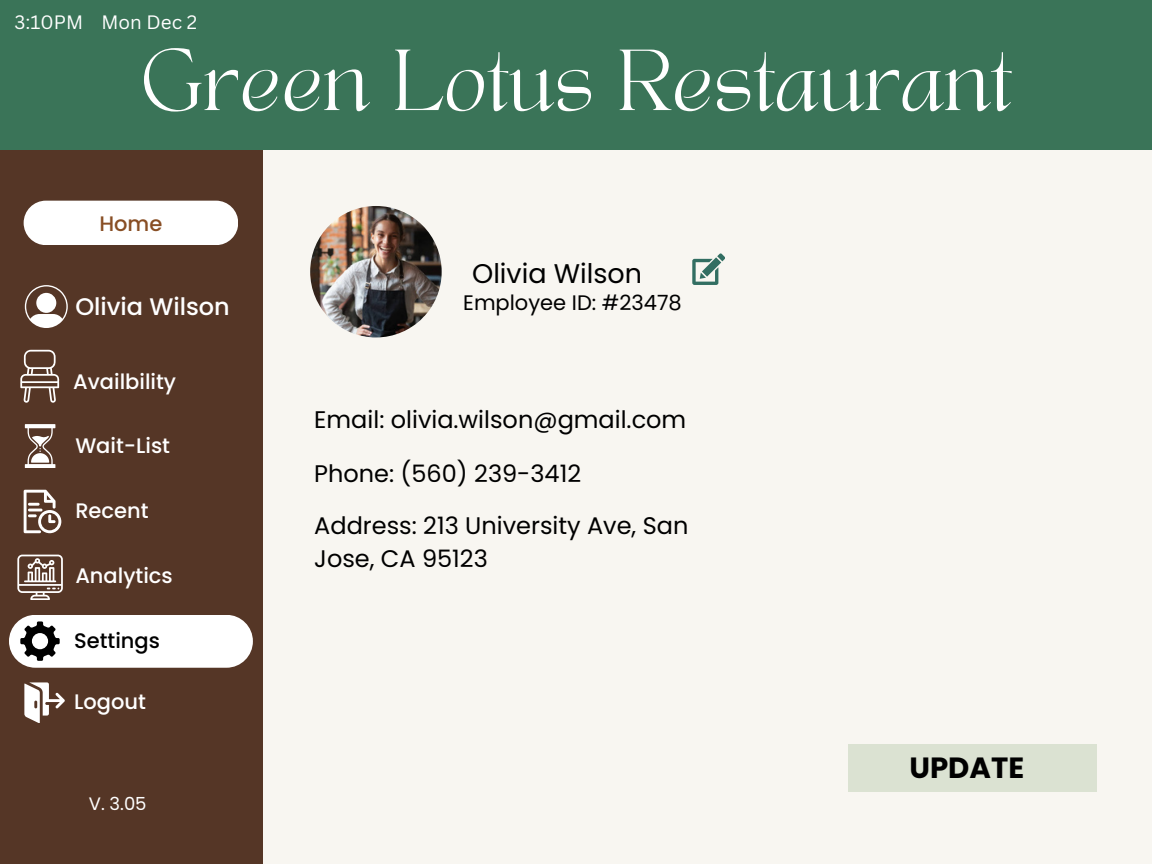
<style>
.page{position:relative;width:1152px;height:864px;background:#f8f6f1}
.page>*{position:absolute;margin:0;border:0;box-sizing:border-box;transform-origin:0 0}
.t1{font:60.45px "TANAEGEAN";color:#fff}
.t2{font:700 29.25px "Poppins";color:#000}
.t3{font:27px "Poppins";color:#000}
.t4{font:24px/32.7px "Poppins";color:#000}
.t5{font:500 24px "Poppins";color:#fff}
.t6{font:500 21px "Poppins";color:#fff}
.t7{font:21px "Poppins";color:#000}
.t8{font:500 21px "Poppins";color:#000}
.t9{font:500 21px "Poppins";color:#884e24}
.t10{font:18.9px "Canva Sans";color:#fff}
.t11{font:18px "Poppins";color:#fff}
</style>
<div class="page">
<div style="left:0;top:108px;width:262px;height:756px;background:#553626"></div>
<div style="left:9px;top:615px;width:244px;height:53px;background:#fff;border-radius:26px"></div>
<div style="left:24px;top:201px;width:214px;height:44px;background:#fff;border-radius:22px"></div>
<svg style="left:25px;top:285px;width:43px;height:43px"></svg>
<svg style="left:20px;top:621px;width:40px;height:40px"></svg>
<svg style="left:24px;top:682px;width:41px;height:41px"></svg>
<svg style="left:25px;top:424px;width:30px;height:44px"></svg>
<svg style="left:24px;top:490px;width:37px;height:43px"></svg>
<svg style="left:17px;top:555px;width:45px;height:45px"></svg>
<svg style="left:20px;top:350px;width:39px;height:53px"></svg>
<div style="left:0;top:0;width:1152px;height:150px;background:#3a7458"></div>
<img style="left:310px;top:206px;width:132px;height:131px;border-radius:50%">
<div style="left:848px;top:744px;width:249px;height:48px;background:#dbe2d2"></div>
<svg style="left:692px;top:253px;width:33px;height:32px"></svg>
<p class="t10" style="left:15px;top:9px;width:184px">3:10PM Mon Dec 2</p>
<h6 class="t1" style="left:140px;top:46px;width:873px">Green Lotus Restaurant</h6>
<p class="t9" style="left:99px;top:209px;width:64px">Home</p>
<p class="t5" style="left:75px;top:290px;width:156px">Olivia Wilson</p>
<p class="t6" style="left:73px;top:366px;width:104px">Availbility</p>
<h1 class="t6" style="left:75px;top:431px;width:96px">Wait-List</h1>
<p class="t6" style="left:75px;top:496px;width:75px">Recent</p>
<h6 class="t6" style="left:75px;top:561px;width:99px">Analytics</h6>
<h6 class="t8" style="left:74px;top:626px;width:87px">Settings</h6>
<h4 class="t6" style="left:74px;top:687px;width:73px">Logout</h4>
<p class="t11" style="left:89px;top:791px;width:59px">V. 3.05</p>
<p class="t3" style="left:472px;top:254px;width:171px">Olivia Wilson</p>
<h6 class="t7" style="left:463px;top:287px;width:220px">Employee ID: #23478</h6>
<h6 class="t4" style="left:314px;top:403px;width:374px">Email: olivia.wilson@gmail.com</h6>
<h6 class="t4" style="left:314px;top:458px;width:268px">Phone: (560) 239-3412</h6>
<p class="t4" style="left:314px;top:510px;width:376px">Address: 213 University Ave, San<br>Jose, CA 95123</p>
<p class="t2" style="left:909px;top:748px;width:116px">UPDATE</p>
</div>
